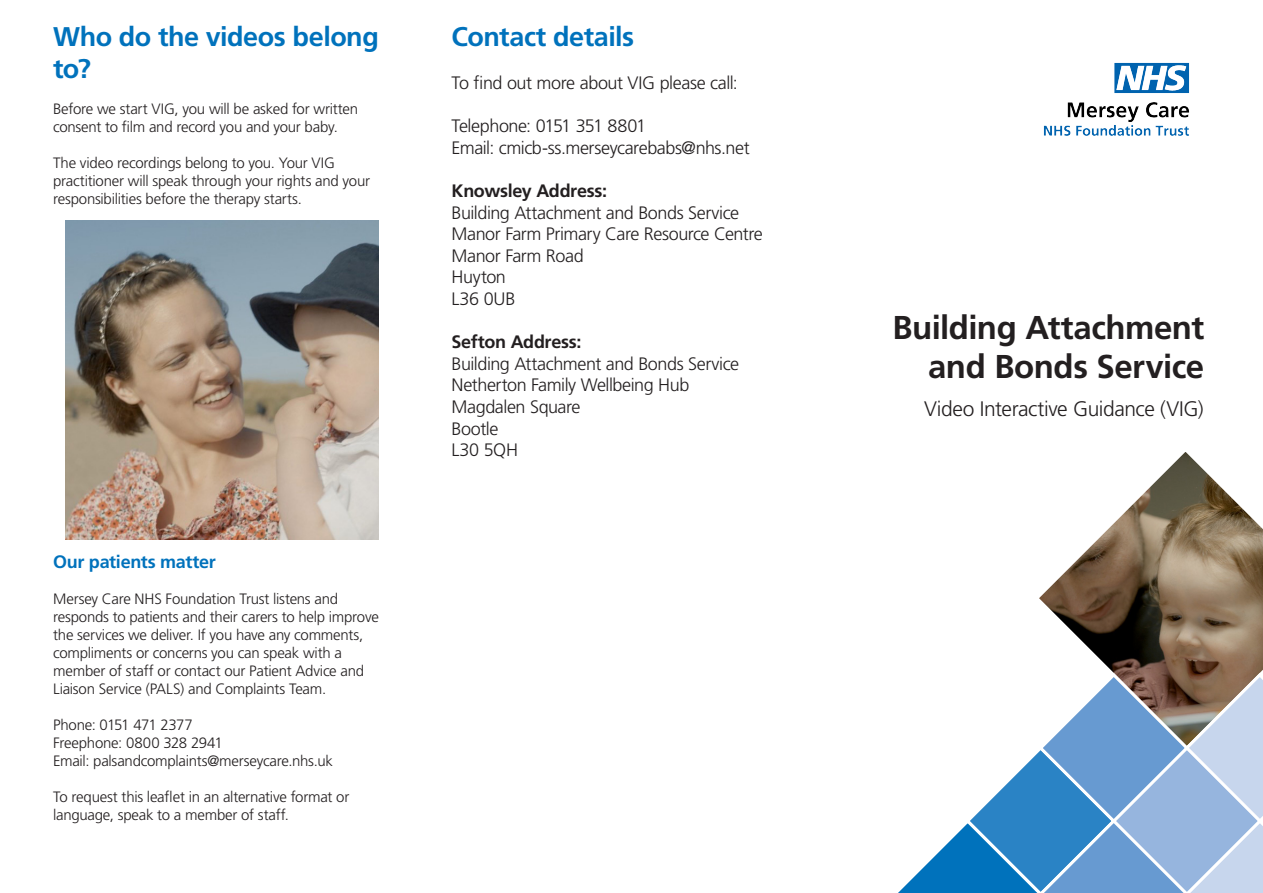
<style>
.page{position:relative;width:1263px;height:893px;background:#fff}
.page>*{position:absolute;margin:0;border:0;box-sizing:border-box;transform-origin:0 0}
.t1{font:700 33px/39.6px "Frutiger LT Std";letter-spacing:-.015em;color:#231f20;text-align:right}
.t2{font:700 27px/32.4px "Frutiger LT Std";letter-spacing:-.02em;color:#0072bc}
.t3{font:300 21px "Frutiger LT Std";letter-spacing:-.02em;color:#231f20}
.t4{font:300 18px "Frutiger LT Std";letter-spacing:-.025em;color:#231f20}
.t5{font:700 18px "Frutiger LT Std";letter-spacing:-.015em;color:#231f20}
.t6{font:700 18px "Frutiger LT Std";letter-spacing:-.015em;color:#0072bc}
.t7{font:300 15px/18px "Frutiger LT Std";letter-spacing:-.015em;color:#231f20}
</style>
<div class="page">
<img style="left:66px;top:220px;width:312px;height:319px">
<img style="left:1043px;top:62px;width:147px;height:74px">
<svg style="left:1039px;top:452px;width:224px;height:219px"></svg>
<svg style="left:898px;top:671px;width:365px;height:222px"></svg>
<p class="t2" style="left:53px;top:20px;width:327px">Who do the videos belong to?</p>
<p class="t7" style="left:53px;top:100px;width:307px">Before we start VIG, you will be asked for written consent to film and record you and your baby.</p>
<p class="t7" style="left:53px;top:154px;width:318px">The video recordings belong to you. Your VIG practitioner will speak through your rights and your responsibilities before the therapy starts.</p>
<p class="t6" style="left:53px;top:551px;width:164px">Our patients matter</p>
<p class="t7" style="left:53px;top:590px;width:327px">Mersey Care NHS Foundation Trust listens and responds to patients and their carers to help improve the services we deliver. If you have any comments, compliments or concerns you can speak with a member of staff or contact our Patient Advice and Liaison Service (PALS) and Complaints Team.</p>
<p class="t7" style="left:53px;top:716px;width:141px">Phone: 0151 471 2377</p>
<p class="t7" style="left:53px;top:734px;width:171px">Freephone: 0800 328 2941</p>
<p class="t7" style="left:53px;top:752px;width:281px">Email: palsandcomplaints@merseycare.nhs.uk</p>
<p class="t7" style="left:53px;top:788px;width:298px">To request this leaflet in an alternative format or language, speak to a member of staff.</p>
<p class="t2" style="left:452px;top:20px;width:184px">Contact details</p>
<p class="t4" style="left:452px;top:73px;width:288px">To find out more about VIG please call:</p>
<p class="t4" style="left:452px;top:116px;width:196px">Telephone: 0151 351 8801</p>
<p class="t4" style="left:452px;top:137px;width:300px">Email: cmicb-ss.merseycarebabs@nhs.net</p>
<p class="t5" style="left:452px;top:180px;width:157px">Knowsley Address:</p>
<p class="t4" style="left:452px;top:202px;width:289px">Building Attachment and Bonds Service</p>
<p class="t4" style="left:452px;top:224px;width:313px">Manor Farm Primary Care Resource Centre</p>
<p class="t4" style="left:452px;top:245px;width:134px">Manor Farm Road</p>
<p class="t4" style="left:452px;top:267px;width:56px">Huyton</p>
<p class="t4" style="left:452px;top:289px;width:65px">L36 0UB</p>
<p class="t5" style="left:452px;top:331px;width:131px">Sefton Address:</p>
<p class="t4" style="left:452px;top:353px;width:289px">Building Attachment and Bonds Service</p>
<p class="t4" style="left:452px;top:375px;width:239px">Netherton Family Wellbeing Hub</p>
<p class="t4" style="left:452px;top:397px;width:131px">Magdalen Square</p>
<p class="t4" style="left:452px;top:418px;width:48px">Bootle</p>
<p class="t4" style="left:452px;top:440px;width:68px">L30 5QH</p>
<p class="t1" style="left:892px;top:308px;width:313px">Building Attachment and Bonds Service</p>
<p class="t3" style="left:924px;top:397px;width:281px">Video Interactive Guidance (VIG)</p>
</div>
